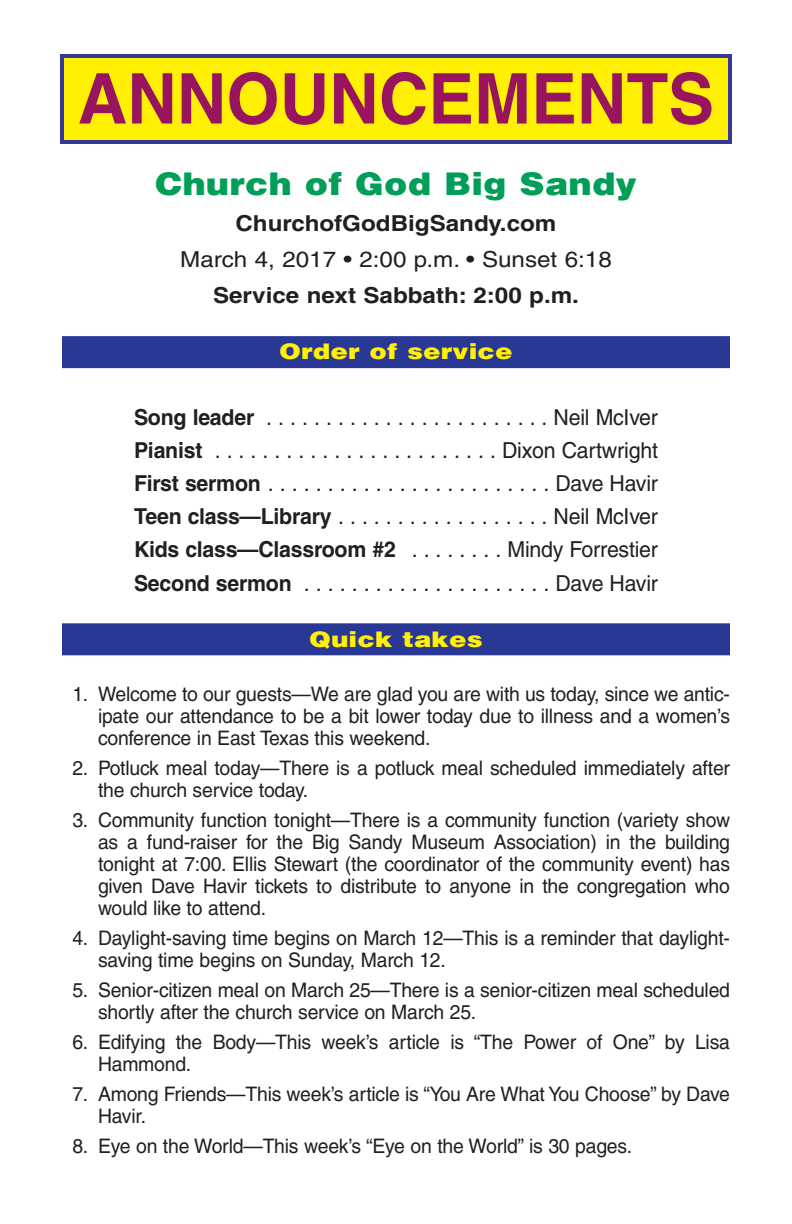
<style>
.page{position:relative;width:792px;height:1224px;background:#fff}
.page>*{position:absolute;margin:0;border:0;box-sizing:border-box;transform-origin:0 0}
.t1{font:700 70px "Helvetica";color:#99145e}
.t2{font:900 32px "Helvetica";color:#009e57;scale:1.1 1}
.t3{font:22px/33.2px "Helvetica";letter-spacing:-.01em;color:#231f20;text-align:justify}
.t4{font:700 22px "Helvetica";color:#231f20;scale:1.1 1}
.t5{font:22px "Helvetica";letter-spacing:-.01em;color:#231f20;scale:1.1 1}
.t6{font:900 22px "Helvetica";color:#fff101;scale:1.2 1}
.t7{font:20px/22px "Helvetica";letter-spacing:-.01em;color:#231f20}
.s1{font-weight:700}
</style>
<div class="page">
<div style="left:62px;top:336px;width:668px;height:32px;background:#293795"></div>
<div style="left:62px;top:623px;width:668px;height:32px;background:#293795"></div>
<div style="left:62px;top:56px;width:668px;height:86px;background:#fff101"></div>
<div style="left:60px;top:54px;width:672px;height:90px;border:4px solid #343896"></div>
<h1 class="t1" style="left:78px;top:73px;width:638px">ANNOUNCEMENTS</h1>
<h2 class="t2" style="left:155px;top:162px;width:440px">Church of God Big Sandy</h2>
<p class="t4" style="left:236px;top:216px;width:293px">ChurchofGodBigSandy.com</p>
<p class="t5" style="left:180px;top:252px;width:394px">March 4, 2017 • 2:00 p.m. • Sunset 6:18</p>
<p class="t4" style="left:213px;top:288px;width:334px">Service next Sabbath: 2:00 p.m.</p>
<p class="t6" style="left:279px;top:336px;width:196px">Order of service</p>
<p class="t3" style="left:134px;top:402px;width:525px"><span class="s1">Song leader</span> . . . . . . . . . . . . . . . . . . . . . . . . Neil McIver <span class="s1">Pianist</span> . . . . . . . . . . . . . . . . . . . . . . . . Dixon Cartwright <span class="s1">First sermon</span> . . . . . . . . . . . . . . . . . . . . . . . . Dave Havir <span class="s1">Teen class—Library</span> . . . . . . . . . . . . . . . . . . Neil McIver <span class="s1">Kids class—Classroom #2</span> . . . . . . . . Mindy Forrestier <span class="s1">Second sermon</span> . . . . . . . . . . . . . . . . . . . . . Dave Havir</p>
<p class="t6" style="left:309px;top:623px;width:146px">Quick takes</p>
<p class="t7" style="left:98px;top:684px;width:634px;text-align:justify;text-indent:-26px">1. Welcome to our guests—We are glad you are with us today, since we antic&shy;ipate our attendance to be a bit lower today due to illness and a women’s conference in East Texas this weekend.</p>
<p class="t7" style="left:98px;top:758px;width:634px;text-indent:-26px">2. Potluck meal today—There is a potluck meal scheduled immediately after the church service today.</p>
<p class="t7" style="left:98px;top:810px;width:634px;text-align:justify;text-indent:-26px">3. Community function tonight—There is a community function (variety show as a fund-raiser for the Big Sandy Museum Association) in the building tonight at 7:00. Ellis Stewart (the coordinator of the community event) has given Dave Havir tickets to distribute to anyone in the congregation who would like to attend.</p>
<p class="t7" style="left:98px;top:928px;width:634px;text-indent:-26px">4. Daylight-saving time begins on March 12—This is a reminder that daylight&shy;saving time begins on Sunday, March 12.</p>
<p class="t7" style="left:98px;top:980px;width:634px;text-indent:-26px">5. Senior-citizen meal on March 25—There is a senior-citizen meal scheduled shortly after the church service on March 25.</p>
<p class="t7" style="left:98px;top:1032px;width:634px;text-indent:-26px">6. Edifying the Body—This week’s article is “The Power of One” by Lisa<br>Hammond.</p>
<p class="t7" style="left:98px;top:1084px;width:634px;text-indent:-26px">7. Among Friends—This week’s article is “You Are What You Choose” by Dave<br>Havir.</p>
<p class="t7" style="left:72px;top:1136px;width:561px">8. Eye on the World—This week’s “Eye on the World” is 30 pages.</p>
</div>
